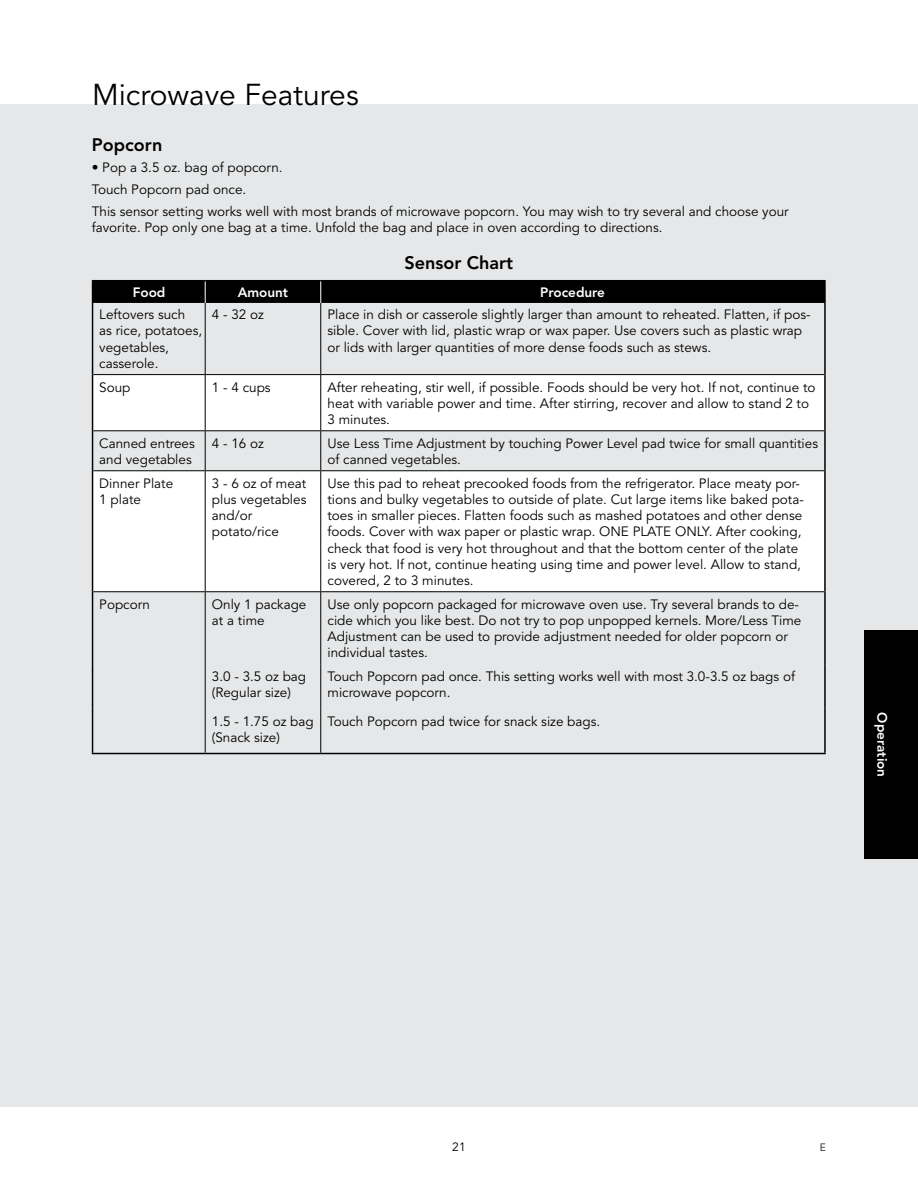
<style>
.page{position:relative;width:918px;height:1188px;background:#fff}
.page>*{position:absolute;margin:0;border:0;box-sizing:border-box;transform-origin:0 0}
.t1{font:30px "Avenir";color:#000}
.t2{font:800 18px "Avenir";color:#000}
.t3{font:13.5px/16.2px "Avenir";color:#000}
.t4{font:800 13.5px "Avenir";color:#fff}
.t5{font:12px "Avenir";color:#000}
.t6{font:300 10.5px "Avenir";color:#000}
</style>
<div class="page">
<div style="left:0;top:105px;width:918px;height:1002px;background:#e6e7e8"></div>
<div style="left:864px;top:631px;width:54px;height:228px;background:#000"></div>
<svg style="left:93px;top:303px;width:731px;height:450px"></svg>
<svg style="left:93px;top:375px;width:731px;height:216px;fill:#fff"></svg>
<hr style="left:205px;top:303px;width:1px;height:71px;background:#000">
<hr style="left:320px;top:303px;width:1px;height:71px;background:#000">
<hr style="left:205px;top:375px;width:1px;height:55px;background:#000">
<hr style="left:320px;top:375px;width:1px;height:55px;background:#000">
<hr style="left:205px;top:431px;width:1px;height:39px;background:#000">
<hr style="left:320px;top:431px;width:1px;height:39px;background:#000">
<hr style="left:205px;top:471px;width:1px;height:120px;background:#000">
<hr style="left:320px;top:471px;width:1px;height:120px;background:#000">
<hr style="left:205px;top:592px;width:1px;height:72px;background:#000">
<hr style="left:320px;top:592px;width:1px;height:72px;background:#000">
<hr style="left:205px;top:709px;width:1px;height:44px;background:#000">
<hr style="left:320px;top:709px;width:1px;height:44px;background:#000">
<hr style="left:92px;top:303px;width:1px;height:72px;background:#000">
<hr style="left:824px;top:303px;width:2px;height:72px;background:#000">
<hr style="left:92px;top:375px;width:1px;height:56px;background:#000">
<hr style="left:824px;top:375px;width:2px;height:56px;background:#000">
<hr style="left:92px;top:431px;width:1px;height:40px;background:#000">
<hr style="left:824px;top:431px;width:2px;height:40px;background:#000">
<hr style="left:92px;top:471px;width:1px;height:121px;background:#000">
<hr style="left:824px;top:471px;width:2px;height:121px;background:#000">
<hr style="left:92px;top:592px;width:1px;height:72px;background:#000">
<hr style="left:824px;top:592px;width:2px;height:72px;background:#000">
<hr style="left:92px;top:709px;width:1px;height:44px;background:#000">
<hr style="left:824px;top:709px;width:2px;height:44px;background:#000">
<hr style="left:92px;top:753px;width:113px;height:1px;background:#000">
<hr style="left:205px;top:753px;width:116px;height:1px;background:#000">
<hr style="left:321px;top:753px;width:505px;height:1px;background:#000">
<hr style="left:92px;top:280px;width:113px;height:1px;background:#000">
<hr style="left:205px;top:280px;width:116px;height:1px;background:#000">
<hr style="left:321px;top:280px;width:505px;height:1px;background:#000">
<hr style="left:824px;top:281px;width:2px;height:22px;background:#000">
<div style="left:92px;top:281px;width:732px;height:22px;background:#000"></div>
<hr style="left:93px;top:374px;width:112px;height:1px;background:#000">
<hr style="left:205px;top:374px;width:116px;height:1px;background:#000">
<hr style="left:321px;top:374px;width:503px;height:1px;background:#000">
<hr style="left:93px;top:430px;width:112px;height:1px;background:#000">
<hr style="left:205px;top:430px;width:116px;height:1px;background:#000">
<hr style="left:321px;top:430px;width:503px;height:1px;background:#000">
<hr style="left:93px;top:470px;width:112px;height:1px;background:#000">
<hr style="left:205px;top:470px;width:116px;height:1px;background:#000">
<hr style="left:321px;top:470px;width:503px;height:1px;background:#000">
<hr style="left:93px;top:591px;width:112px;height:1px;background:#000">
<hr style="left:205px;top:591px;width:116px;height:1px;background:#000">
<hr style="left:321px;top:591px;width:503px;height:1px;background:#000">
<hr style="left:92px;top:664px;width:1px;height:45px;background:#000">
<hr style="left:205px;top:664px;width:1px;height:45px;background:#000">
<hr style="left:320px;top:664px;width:1px;height:45px;background:#000">
<hr style="left:824px;top:664px;width:2px;height:45px;background:#000">
<h1 class="t1" style="left:92px;top:77px;width:268px">Microwave Features</h1>
<h2 class="t2" style="left:92px;top:134px;width:72px">Popcorn</h2>
<p class="t3" style="left:92px;top:157px;width:698px;line-height:21.6px">• Pop a 3.5 oz. bag of popcorn.<br>Touch Popcorn pad once.<br>This sensor setting works well with most brands of microwave popcorn. You may wish to try several and choose your</p>
<p class="t3" style="left:92px;top:219px;width:572px">favorite. Pop only one bag at a time. Unfold the bag and place in oven according to directions.</p>
<h2 class="t2" style="left:404px;top:252px;width:110px">Sensor Chart</h2>
<p class="t4" style="left:133px;top:284px;width:34px">Food</p>
<p class="t4" style="left:238px;top:284px;width:52px">Amount</p>
<p class="t4" style="left:540px;top:284px;width:66px">Procedure</p>
<p class="t3" style="left:99px;top:307px;width:104px">Leftovers such<br>as rice, potatoes, vegetables, casserole.</p>
<p class="t3" style="left:212px;top:307px;width:54px">4 - 32 oz</p>
<p class="t3" style="left:328px;top:307px;width:485px">Place in dish or casserole slightly larger than amount to reheated. Flatten, if pos&shy;sible. Cover with lid, plastic wrap or wax paper. Use covers such as plastic wrap or lids with larger quantities of more dense foods such as stews.</p>
<p class="t3" style="left:99px;top:379px;width:33px">Soup</p>
<p class="t3" style="left:212px;top:379px;width:60px">1 - 4 cups</p>
<p class="t3" style="left:328px;top:379px;width:490px">After reheating, stir well, if possible. Foods should be very hot. If not, continue to heat with variable power and time. After stirring, recover and allow to stand 2 to<br>3 minutes.</p>
<p class="t3" style="left:99px;top:435px;width:97px">Canned entrees and vegetables</p>
<p class="t3" style="left:212px;top:435px;width:54px">4 - 16 oz</p>
<p class="t3" style="left:328px;top:435px;width:492px">Use Less Time Adjustment by touching Power Level pad twice for small quantities of canned vegetables.</p>
<p class="t3" style="left:99px;top:475px;width:75px">Dinner Plate<br>1 plate</p>
<p class="t3" style="left:212px;top:475px;width:96px">3 - 6 oz of meat plus vegetables and/or potato/rice</p>
<p class="t3" style="left:328px;top:475px;width:478px">Use this pad to reheat precooked foods from the refrigerator. Place meaty por&shy;tions and bulky vegetables to outside of plate. Cut large items like baked pota&shy;toes in smaller pieces. Flatten foods such as mashed potatoes and other dense foods. Cover with wax paper or plastic wrap. ONE PLATE ONLY. After cooking, check that food is very hot throughout and that the bottom center of the plate is very hot. If not, continue heating using time and power level. Allow to stand, covered, 2 to 3 minutes.</p>
<p class="t3" style="left:99px;top:596px;width:52px">Popcorn</p>
<p class="t3" style="left:212px;top:596px;width:96px">Only 1 package at a time</p>
<p class="t3" style="left:328px;top:596px;width:475px">Use only popcorn packaged for microwave oven use. Try several brands to de&shy;cide which you like best. Do not try to pop unpopped kernels. More/Less Time Adjustment can be used to provide adjustment needed for older popcorn or individual tastes.</p>
<p class="t3" style="left:212px;top:669px;width:96px">3.0 - 3.5 oz bag (Regular size)</p>
<p class="t3" style="left:328px;top:669px;width:469px">Touch Popcorn pad once. This setting works well with most 3.0-3.5 oz bags of microwave popcorn.</p>
<p class="t3" style="left:212px;top:714px;width:103px">1.5 - 1.75 oz bag (Snack size)</p>
<p class="t3" style="left:328px;top:714px;width:274px">Touch Popcorn pad twice for snack size bags.</p>
<p class="t4" style="left:890px;top:712px;width:66px;rotate:90deg">Operation</p>
<p class="t5" style="left:452px;top:1140px;width:15px">21</p>
<p class="t6" style="left:820px;top:1141px;width:8px">E</p>
</div>
